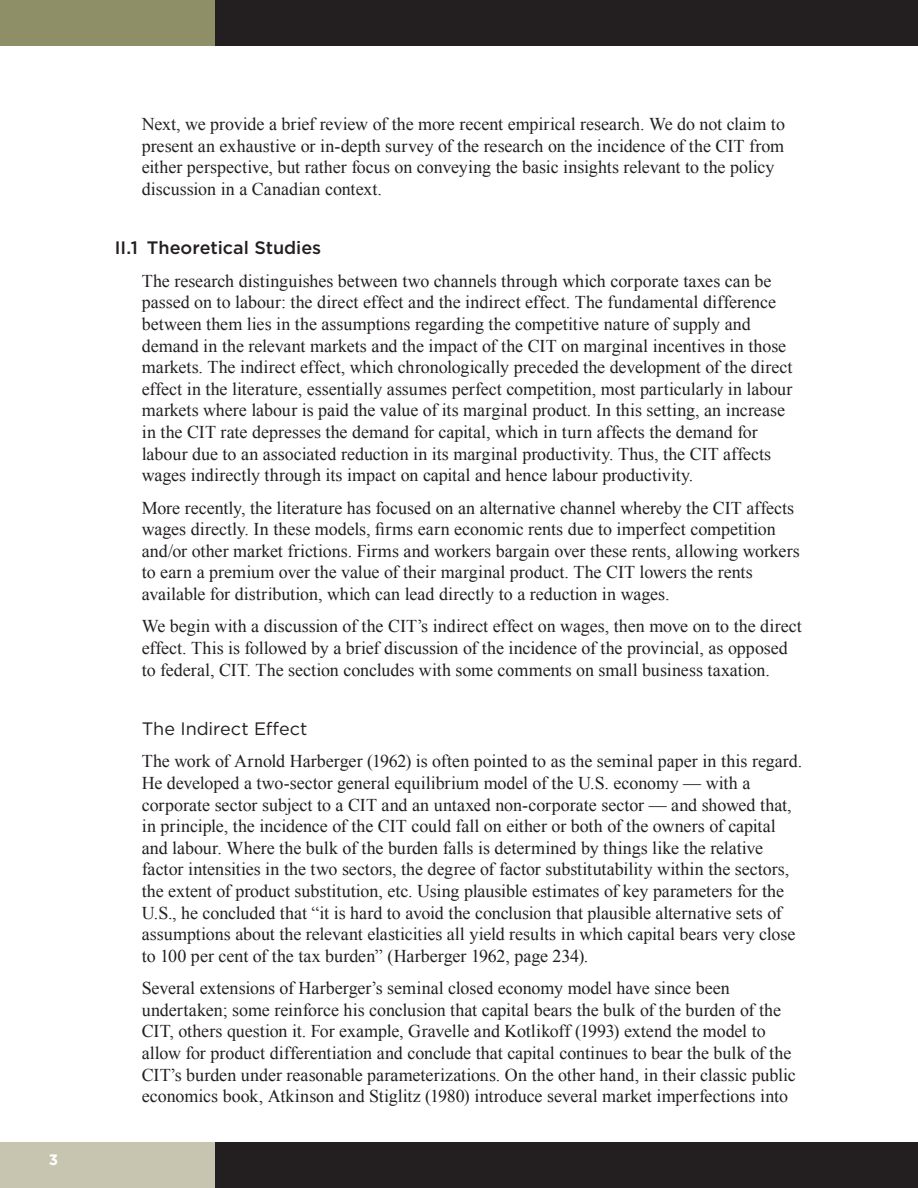
<style>
.page{position:relative;width:918px;height:1188px;background:#fff}
.page>*{position:absolute;margin:0;border:0;box-sizing:border-box;transform-origin:0 0}
.Body{font:18px/21.6px "Times New Roman";color:#231f20}
.Heading_2{font:500 18px "Gotham";color:#231f20}
.Heading_3{font:18px "Gotham";color:#231f20}
.t1{font:700 15px "Gotham";color:#fff}
</style>
<div class="page">
<div style="left:0;top:1143px;width:215px;height:45px;background:#c7c5af"></div>
<div style="left:0;top:0;width:215px;height:45px;background:#8e8f66"></div>
<div style="left:215px;top:1143px;width:703px;height:45px;background:#231f20"></div>
<div style="left:215px;top:0;width:703px;height:45px;background:#231f20"></div>
<p class="t1" style="left:49px;top:1150px;width:11px">3</p>
<p class="Body" style="left:142px;top:113px;width:645px">Next, we provide a brief review of the more recent empirical research. We do not claim to present an exhaustive or in-depth survey of the research on the incidence of the CIT from either perspective, but rather focus on conveying the basic insights relevant to the policy discussion in a Canadian context.</p>
<p class="Heading_2" style="left:115px;top:236px;width:208px">II.1 Theoretical Studies</p>
<p class="Body" style="left:142px;top:270px;width:652px">The research distinguishes between two channels through which corporate taxes can be passed on to labour: the direct effect and the indirect effect. The fundamental difference between them lies in the assumptions regarding the competitive nature of supply and demand in the relevant markets and the impact of the CIT on marginal incentives in those markets. The indirect effect, which chronologically preceded the development of the direct effect in the literature, essentially assumes perfect competition, most particularly in labour markets where labour is paid the value of its marginal product. In this setting, an increase in the CIT rate depresses the demand for capital, which in turn affects the demand for labour due to an associated reduction in its marginal productivity. Thus, the CIT affects wages indirectly through its impact on capital and hence labour productivity.</p>
<p class="Body" style="left:142px;top:497px;width:660px">More recently, the literature has focused on an alternative channel whereby the CIT affects wages directly. In these models, firms earn economic rents due to imperfect competition and/or other market frictions. Firms and workers bargain over these rents, allowing workers to earn a premium over the value of their marginal product. The CIT lowers the rents available for distribution, which can lead directly to a reduction in wages.</p>
<p class="Body" style="left:142px;top:615px;width:661px">We begin with a discussion of the CIT’s indirect effect on wages, then move on to the direct effect. This is followed by a brief discussion of the incidence of the provincial, as opposed to federal, CIT. The section concludes with some comments on small business taxation.</p>
<p class="Heading_3" style="left:142px;top:717px;width:167px">The Indirect Effect</p>
<p class="Body" style="left:142px;top:750px;width:662px">The work of Arnold Harberger (1962) is often pointed to as the seminal paper in this regard.<br>He developed a two-sector general equilibrium model of the U.S. economy — with a corporate sector subject to a CIT and an untaxed non-corporate sector — and showed that, in principle, the incidence of the CIT could fall on either or both of the owners of capital and labour. Where the bulk of the burden falls is determined by things like the relative factor intensities in the two sectors, the degree of factor substitutability within the sectors, the extent of product substitution, etc. Using plausible estimates of key parameters for the U.S., he concluded that “it is hard to avoid the conclusion that plausible alternative sets of assumptions about the relevant elasticities all yield results in which capital bears very close to 100 per cent of the tax burden” (Harberger 1962, page 234).</p>
<p class="Body" style="left:142px;top:977px;width:656px">Several extensions of Harberger’s seminal closed economy model have since been undertaken; some reinforce his conclusion that capital bears the bulk of the burden of the CIT, others question it. For example, Gravelle and Kotlikoff (1993) extend the model to allow for product differentiation and conclude that capital continues to bear the bulk of the CIT’s burden under reasonable parameterizations. On the other hand, in their classic public economics book, Atkinson and Stiglitz (1980) introduce several market imperfections into</p>
</div>
